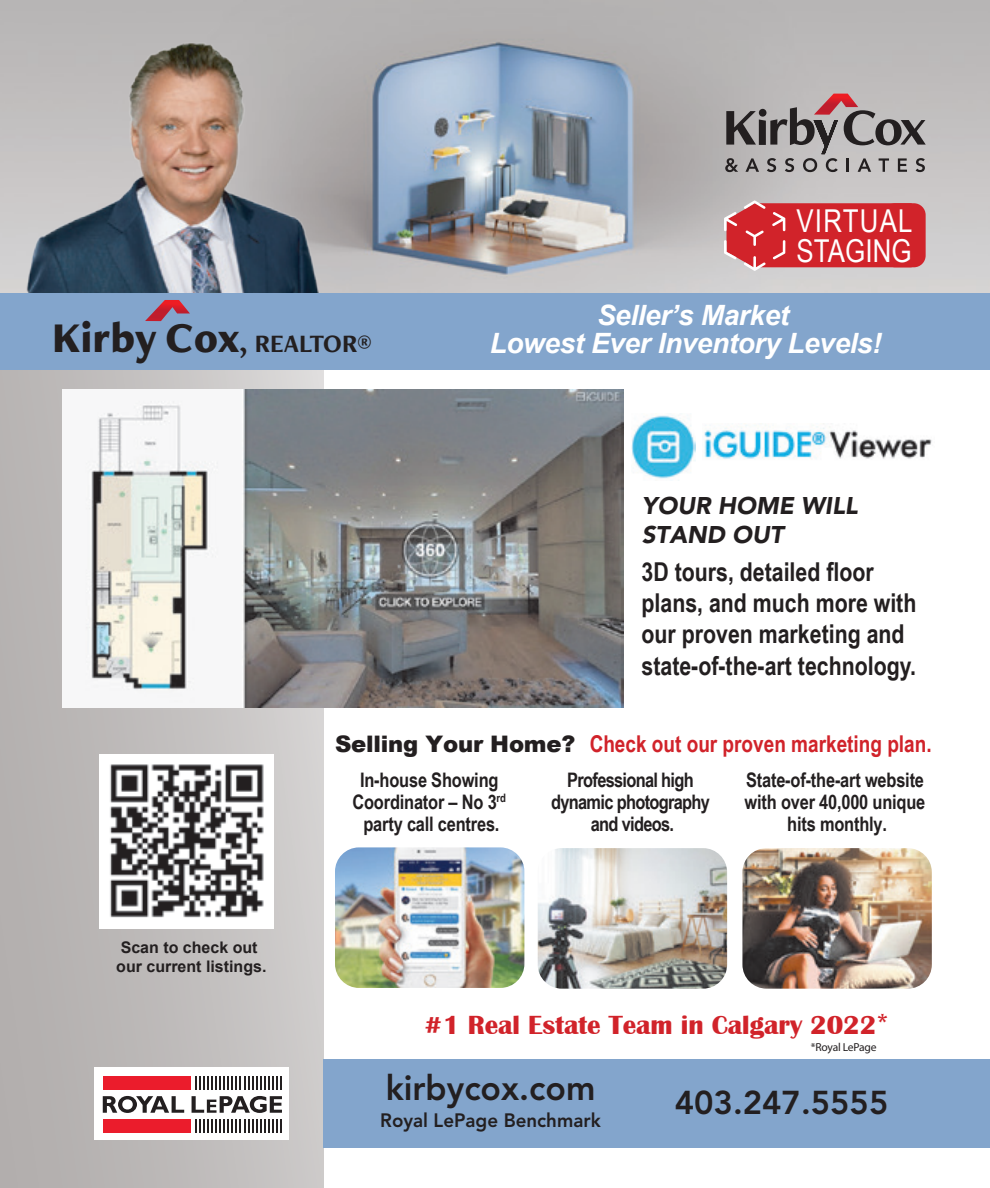
<style>
.page{position:relative;width:990px;height:1188px;background:#fff}
.page>*{position:absolute;margin:0;border:0;box-sizing:border-box;transform-origin:0 0}
.t1{font:900 44px "Freight Neo Pro";color:#231f20;scale:.96 1}
.t2{font:800 34.8px "Avenir LT Std";color:#231f20}
.t3{font:800 32.8px "Avenir LT Std";color:#231f20}
.t4{font:31.6px/30.2px "Arial Narrow";letter-spacing:.015em;color:#fff}
.t5{font:italic 700 28px/28px "Arial";letter-spacing:-.015em;color:#fff;text-align:center}
.t6{font:700 27px "Britannic";color:#d1232a}
.t7{font:700 26px/31.2px "Arial Narrow";color:#231f20}
.t8{font:italic 900 24px/28.8px "Avenir LT Std";color:#231f20}
.t9{font:700 23.2px "Arial Narrow";color:#d1232a}
.t10{font:700 20px/22px "Arial Narrow";letter-spacing:-.01em;color:#231f20;text-align:center}
.t11{font:700 20px/22px "Arial Narrow";letter-spacing:-.035em;color:#231f20;text-align:center}
.t12{font:800 19.2px "Avenir LT Std";color:#231f20}
.t13{font:700 16px/19.2px "Arial";color:#231f20}
.t14{font:11.6px "Myriad Pro";letter-spacing:-.02em;color:#231f20}
.s1{font-weight:700;font-size:32px}
.s2{font-weight:700;font-size:26px}
.s3{font-family:"Arial";font-weight:900;font-size:22.8px;color:#231f20}
.s4{font-size:29.8px}
</style>
<div class="page">
<img style="left:0;top:0;width:990px;height:294px">
<div style="left:0;top:321px;width:324px;height:867px;background:linear-gradient(to right,#b2afae,#cfcccc)"></div>
<img style="left:0;top:40px;width:330px;height:254px">
<div style="left:324px;top:1059px;width:666px;height:89px;background:#83a5cc"></div>
<div style="left:94px;top:1067px;width:195px;height:73px;background:#fff"></div>
<svg style="left:103px;top:1096px;width:81px;height:17px"></svg>
<svg style="left:192px;top:1096px;width:90px;height:17px"></svg>
<div style="left:103px;top:1076px;width:88px;height:13px;background:#eb1c2c"></div>
<svg style="left:195px;top:1076px;width:87px;height:13px"></svg>
<div style="left:103px;top:1120px;width:88px;height:13px;background:#eb1c2c"></div>
<svg style="left:195px;top:1120px;width:87px;height:13px"></svg>
<div style="left:0;top:294px;width:990px;height:76px;background:#83a5cc"></div>
<img style="left:632px;top:415px;width:63px;height:64px">
<img style="left:63px;top:390px;width:561px;height:317px">
<img style="left:704px;top:423px;width:228px;height:36px">
<svg style="left:145px;top:300px;width:45px;height:21px"></svg>
<img style="left:100px;top:755px;width:173px;height:173px">
<img style="left:335px;top:847px;width:189px;height:141px">
<img style="left:742px;top:848px;width:190px;height:141px">
<img style="left:538px;top:848px;width:189px;height:141px">
<svg style="left:725px;top:94px;width:201px;height:78px;background:#9d9596"></svg>
<div style="left:883px;top:203px;width:43px;height:64px;background:#d1232a;border-radius:12px"></div>
<svg style="left:724px;top:200px;width:188px;height:71px"></svg>
<h1 class="t1" style="left:52px;top:307px;width:335px">Kirby Cox<span class="s1">,</span> <span class="s2">REALTOR®</span></h1>
<h3 class="t4" style="left:796px;top:204px;width:118px">VIRTUAL<br>STAGING</h3>
<h3 class="t5" style="left:490px;top:302px;width:394px">Seller’s Market<br>Lowest Ever Inventory Levels!</h3>
<p class="t8" style="left:642px;top:491px;width:217px">YOUR HOME WILL<br>STAND OUT</p>
<h3 class="t7" style="left:642px;top:555px;width:276px">3D tours, detailed floor plans, and much more with our proven marketing and state-of-the-art technology.</h3>
<p class="t13" style="left:116px;top:937px;width:152px">Scan to check out our current listings.</p>
<p class="t9" style="left:335px;top:726px;width:598px"><span class="s3">Selling Your Home?</span> Check out our proven marketing plan.</p>
<p class="t10" style="left:745px;top:768px;width:182px">State-of-the-art website with over 40,000 unique hits monthly.</p>
<p class="t10" style="left:352px;top:768px;width:155px">In-house Showing<br>Coordinator – No 3<sup>rd </sup>party call centres.</p>
<p class="t11" style="left:551px;top:768px;width:160px">Professional high dynamic photography and videos.</p>
<h3 class="t6" style="left:424px;top:1010px;width:467px">#1 Real Estate Team in Calgary 2022<span class="s4">*</span></h3>
<p class="t14" style="left:811px;top:1040px;width:67px">*Royal LePage</p>
<h2 class="t2" style="left:386px;top:1068px;width:211px">kirbycox.com</h2>
<p class="t12" style="left:380px;top:1109px;width:222px">Royal LePage Benchmark</p>
<h3 class="t3" style="left:675px;top:1083px;width:215px">403.247.5555</h3>
</div>
